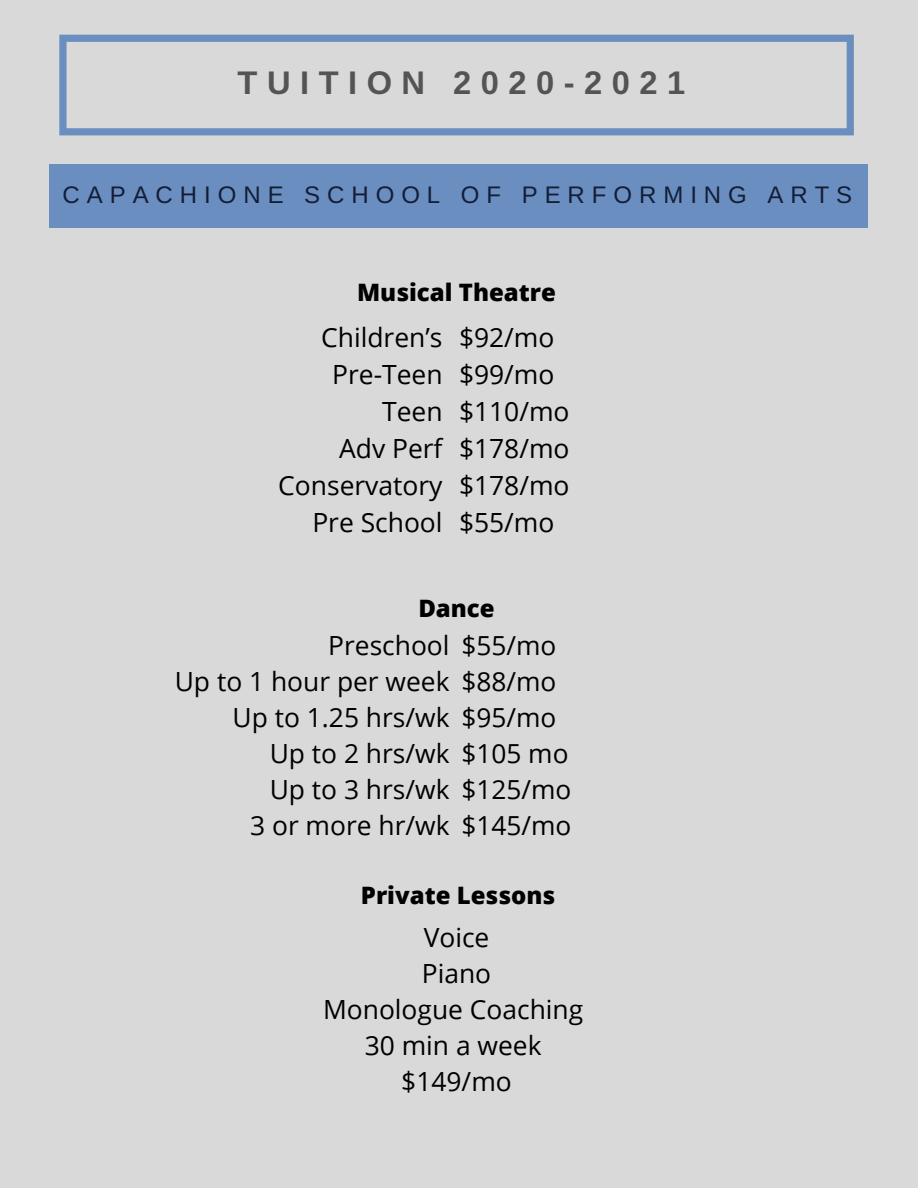
<style>
.page{position:relative;width:918px;height:1188px;background:#d9d9d9}
.page>*{position:absolute;margin:0;border:0;box-sizing:border-box;transform-origin:0 0}
.t1{font:700 32.7px "Arimo";letter-spacing:.29em;color:#545454}
.t2{font:26.4px/36.9px "Open Sans";color:#000;text-align:right}
.t3{font:26.25px/36px "Open Sans";color:#000}
.t4{font:800 24px "Open Sans";color:#000}
.t5{font:24px "Arimo";letter-spacing:.29em;color:#141e37}
</style>
<div class="page">
<svg style="left:59px;top:35px;width:795px;height:100px"></svg>
<div style="left:49px;top:164px;width:818px;height:63px;background:#6a8ebf"></div>
<p class="t1" style="left:238px;top:64px;width:449px">TUITION 2020-2021</p>
<p class="t5" style="left:62px;top:182px;width:791px">CAPACHIONE SCHOOL OF PERFORMING ARTS</p>
<p class="t4" style="left:357px;top:275px;width:200px">Musical Theatre</p>
<p class="t2" style="left:278px;top:319px;width:166px">Children’s<br>Pre-Teen<br>Teen<br>Adv Perf<br>Conservatory<br>Pre School</p>
<p class="t2" style="left:459px;top:319px;width:112px;text-align:left">$92/mo $99/mo $110/mo $178/mo $178/mo $55/mo</p>
<p class="t4" style="left:418px;top:592px;width:78px">Dance</p>
<p class="t2" style="left:175px;top:627px;width:276px;line-height:36px">Preschool<br>Up to 1 hour per week<br>Up to 1.25 hrs/wk<br>Up to 2 hrs/wk<br>Up to 3 hrs/wk<br>3 or more hr/wk</p>
<p class="t3" style="left:461px;top:627px;width:111px">$55/mo $88/mo $95/mo $105 mo $125/mo $145/mo</p>
<p class="t4" style="left:361px;top:878px;width:196px">Private Lessons</p>
<p class="t2" style="left:323px;top:919px;width:262px;line-height:36px;text-align:center">Voice<br>Piano<br>Monologue Coaching<br>30 min a week $149/mo</p>
</div>
